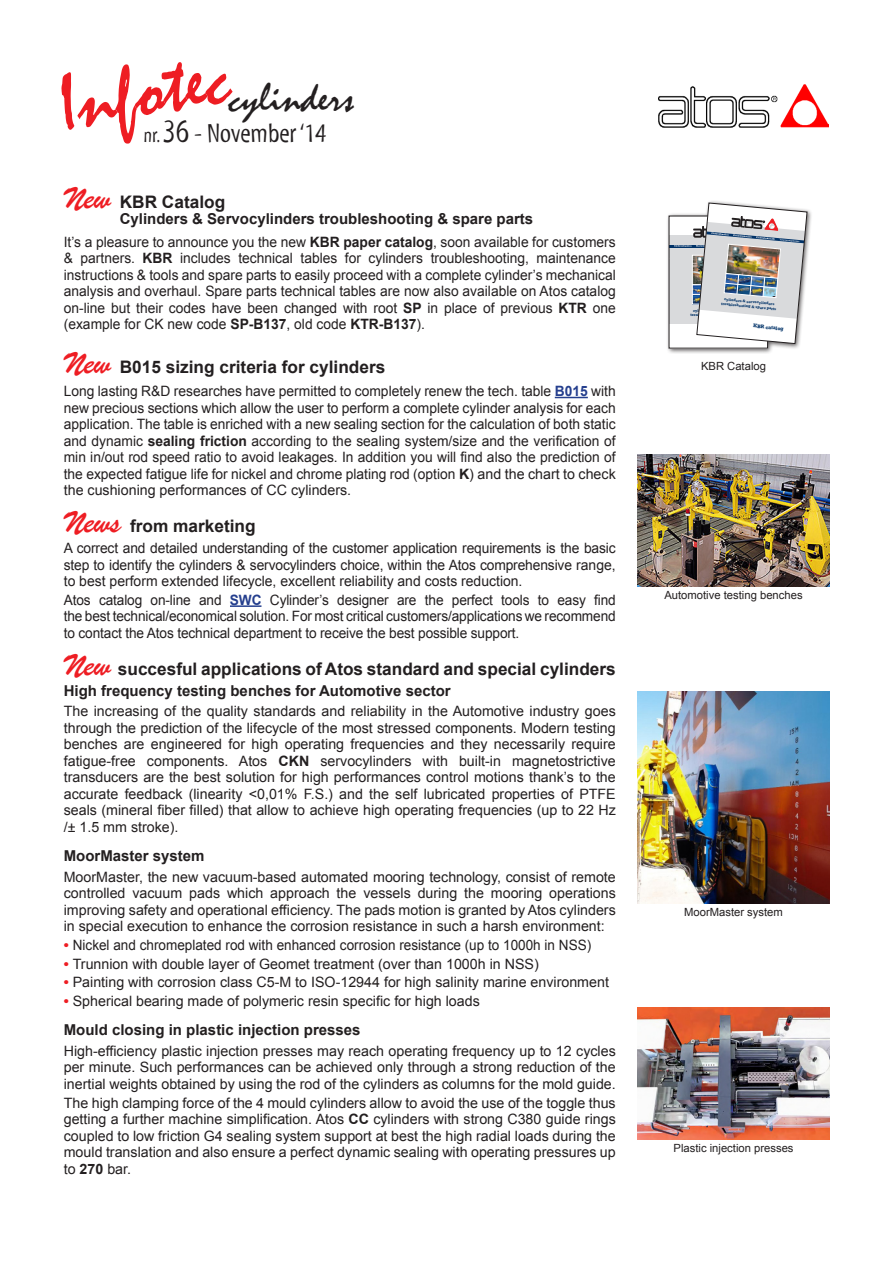
<style>
.page{position:relative;width:893px;height:1263px;background:#fff}
.page>*{position:absolute;margin:0;border:0;box-sizing:border-box;transform-origin:0 0}
.t1{font:41.25px "Mistral";color:#231f20}
.t2{font:27px "Myriad Tilt";color:#231f20}
.t3{font:700 17.25px "Arial";color:#231f20}
.t4{font:700 15px "Arial";color:#231f20}
.t5{font:14.25px/16.5px "Arial";color:#231f20;text-align:justify}
.t6{font:14.25px/16.5px "Arial";color:#231f20;text-align:justify;scale:.96 1}
.t7{font:14.25px "Arial";color:#231f20;scale:.95 1}
.t8{font:11.25px "Arial";color:#231f20}
.t9{font:700 5.25px "Rockwell";color:#003268}
.t10{font:700 3.9px/4.8px "Rockwell";color:#003268;text-align:center;scale:.96 1}
.s1{font-size:21px}
.s2{font-size:33px}
.s3{font-family:"Brush Script BT";font-weight:400;font-size:30px;color:#ee1d23}
.s4{font-weight:700}
.s5{font-weight:700;color:#253f8e}
.s6{font-weight:700;color:#ee1d23}
</style>
<div class="page">
<img style="left:658px;top:84px;width:171px;height:43px">
<svg style="left:61px;top:62px;width:172px;height:82px"></svg>
<hr style="left:555px;top:397px;width:33px;height:1px;background:#253f8e">
<hr style="left:230px;top:605px;width:31px;height:2px;background:#253f8e">
<img style="left:638px;top:454px;width:191px;height:132px">
<div style="left:666px;top:200px;width:147px;height:154px;background:#231f20;opacity:.75"></div>
<img style="left:669px;top:203px;width:138px;height:141px">
<img style="left:638px;top:691px;width:191px;height:213px">
<img style="left:638px;top:1008px;width:191px;height:132px">
<p class="t1" style="left:229px;top:75px;width:127px">cylinders</p>
<p class="t2" style="left:143px;top:118px;width:184px"><span class="s1">nr.</span> <span class="s2">36</span> - November ‘14</p>
<p class="t3" style="left:64px;top:190px;width:163px"><span class="s3">New</span> KBR Catalog</p>
<p class="t4" style="left:120px;top:209px;width:415px">Cylinders &amp; Servocylinders troubleshooting &amp; spare parts</p>
<p class="t5" style="left:64px;top:234px;width:553px">It’s a pleasure to announce you the new <span class="s4">KBR paper catalog</span>, soon available for customers &amp; partners. <span class="s4">KBR</span> includes technical tables for cylinders troubleshooting, maintenance instructions &amp; tools and spare parts to easily proceed with a complete cylinder’s mechanical analysis and overhaul. Spare parts technical tables are now also available on Atos catalog on-line but their codes have been changed with root <span class="s4">SP</span> in place of previous <span class="s4">KTR</span> one (example for CK new code <span class="s4">SP-B137</span>, old code <span class="s4">KTR-B137</span>).</p>
<p class="t3" style="left:64px;top:356px;width:323px"><span class="s3">New</span> B015 sizing criteria for cylinders</p>
<p class="t5" style="left:64px;top:383px;width:553px">Long lasting R&amp;D researches have permitted to completely renew the tech. table <span class="s5">B015</span> with new precious sections which allow the user to perform a complete cylinder analysis for each application. The table is enriched with a new sealing section for the calculation of both static and dynamic <span class="s4">sealing friction</span> according to the sealing system/size and the verification of min in/out rod speed ratio to avoid leakages. In addition you will find also the prediction of the expected fatigue life for nickel and chrome plating rod (option <span class="s4">K</span>) and the chart to check the cushioning performances of CC cylinders.</p>
<p class="t3" style="left:64px;top:515px;width:193px"><span class="s3">News</span> from marketing</p>
<p class="t5" style="left:64px;top:540px;width:553px">A correct and detailed understanding of the customer application requirements is the basic step to identify the cylinders &amp; servocylinders choice, within the Atos comprehensive range, to best perform extended lifecycle, excellent reliability and costs reduction.</p>
<p class="t6" style="left:64px;top:591px;width:576px">Atos catalog on-line and <span class="s5">SWC</span> Cylinder’s designer are the perfect tools to easy find the best technical/economical solution. For most critical customers/applications we recommend to contact the Atos technical department to receive the best possible support.</p>
<p class="t3" style="left:64px;top:657px;width:554px"><span class="s3">New</span> succesful applications of Atos standard and special cylinders</p>
<p class="t4" style="left:64px;top:680px;width:388px">High frequency testing benches for Automotive sector</p>
<p class="t5" style="left:64px;top:703px;width:554px">The increasing of the quality standards and reliability in the Automotive industry goes through the prediction of the lifecycle of the most stressed components. Modern testing benches are engineered for high operating frequencies and they necessarily require fatigue-free components. Atos <span class="s4">CKN</span> servocylinders with built-in magnetostrictive transducers are the best solution for high performances control motions thank’s to the accurate feedback (linearity &lt;0,01% F.S.) and the self lubricated properties of PTFE seals (mineral fiber filled) that allow to achieve high operating frequencies (up to 22 Hz /± 1.5 mm stroke).</p>
<p class="t4" style="left:64px;top:846px;width:142px">MoorMaster system</p>
<p class="t5" style="left:64px;top:869px;width:553px">MoorMaster, the new vacuum-based automated mooring technology, consist of remote controlled vacuum pads which approach the vessels during the mooring operations improving safety and operational efficiency. The pads motion is granted by Atos cylinders in special execution to enhance the corrosion resistance in such a harsh environment:</p>
<p class="t7" style="left:64px;top:936px;width:557px"><span class="s6">•</span> Nickel and chromeplated rod with enhanced corrosion resistance (up to 1000h in NSS)</p>
<p class="t5" style="left:64px;top:955px;width:476px"><span class="s6">•</span> Trunnion with double layer of Geomet treatment (over than 1000h in NSS)</p>
<p class="t5" style="left:64px;top:974px;width:547px"><span class="s6">•</span> Painting with corrosion class C5-M to ISO-12944 for high salinity marine environment</p>
<p class="t5" style="left:64px;top:993px;width:418px"><span class="s6">•</span> Spherical bearing made of polymeric resin specific for high loads</p>
<p class="t4" style="left:64px;top:1020px;width:298px">Mould closing in plastic injection presses</p>
<p class="t5" style="left:64px;top:1043px;width:554px">High-efficiency plastic injection presses may reach operating frequency up to 12 cycles per minute. Such performances can be achieved only through a strong reduction of the inertial weights obtained by using the rod of the cylinders as columns for the mold guide.</p>
<p class="t5" style="left:64px;top:1094px;width:553px">The high clamping force of the 4 mould cylinders allow to avoid the use of the toggle thus getting a further machine simplification. Atos <span class="s4">CC</span> cylinders with strong C380 guide rings coupled to low friction G4 sealing system support at best the high radial loads during the mould translation and also ensure a perfect dynamic sealing with operating pressures up to <span class="s4">270</span> bar.</p>
<p class="t10" style="left:722px;top:297px;width:59px;rotate:5deg">cylinders &amp; servocylinders troubleshooting &amp; spare parts</p>
<p class="t9" style="left:753px;top:323px;width:32px;rotate:5deg">KBR catalog</p>
<p class="t8" style="left:701px;top:359px;width:67px">KBR Catalog</p>
<p class="t8" style="left:664px;top:588px;width:140px">Automotive testing benches</p>
<p class="t8" style="left:684px;top:904px;width:100px">MoorMaster system</p>
<p class="t8" style="left:673px;top:1141px;width:122px">Plastic injection presses</p>
</div>
